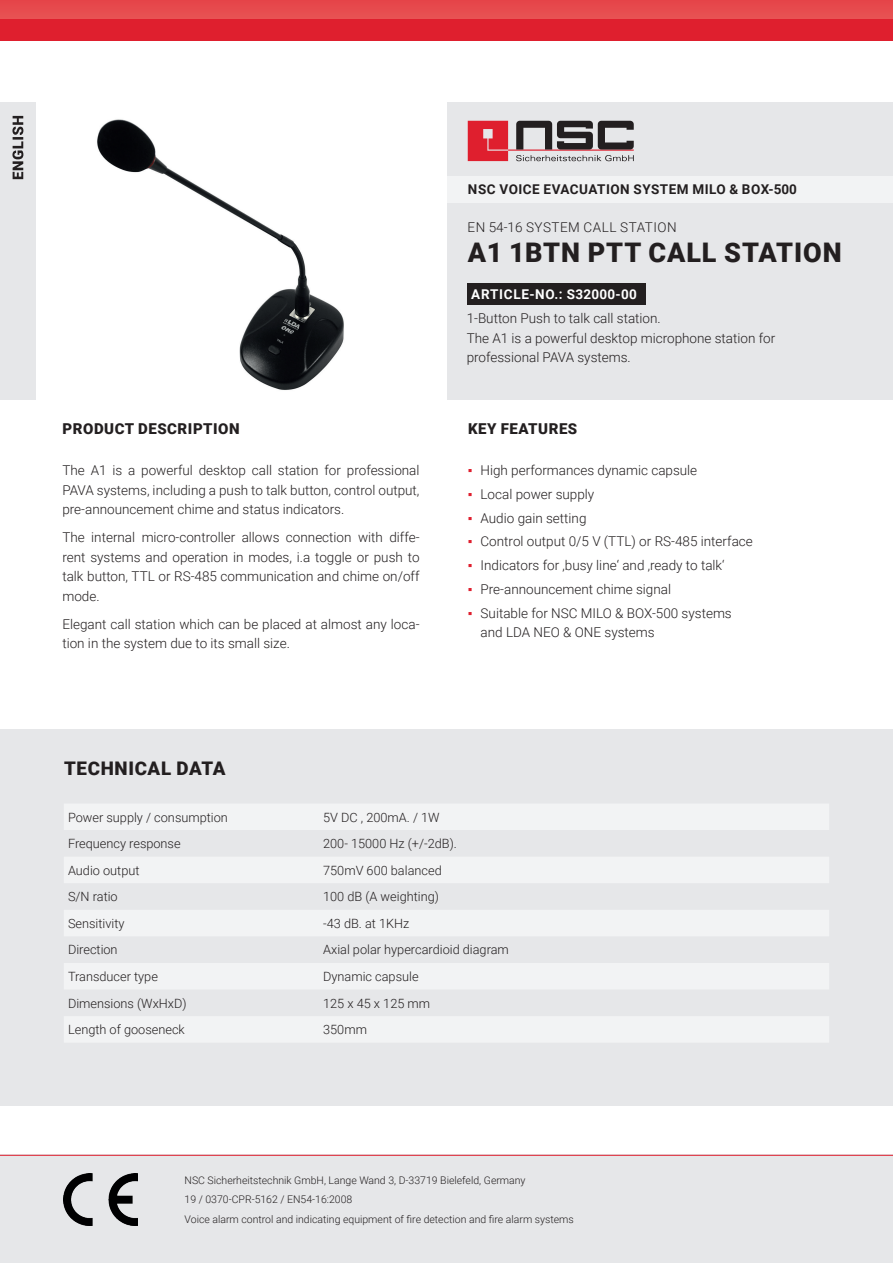
<style>
.page{position:relative;width:893px;height:1263px;background:#fff}
.page>*{position:absolute;margin:0;border:0;box-sizing:border-box;transform-origin:0 0}
.t1{font:900 27px "Roboto";letter-spacing:.035em;color:#231f20}
.t2{font:900 18.75px "Roboto";letter-spacing:.035em;color:#231f20}
.t3{font:900 15px "Roboto";letter-spacing:.035em;color:#231f20}
.t4{font:300 13.5px/19.5px "Roboto";color:#231f20}
.t5{font:700 13.5px "Roboto";letter-spacing:.035em;color:#231f20}
.t6{font:300 13.5px "Roboto";letter-spacing:.035em;color:#231f20}
.t7{font:700 13.5px "Roboto";letter-spacing:.035em;color:#fff}
.t8{font:300 12.75px "Roboto";color:#231f20}
.t9{font:300 10.5px/19.2px "Roboto";color:#231f20}
.s1{font-family:"Arial Narrow";font-weight:400;color:#df1f2e}
</style>
<div class="page">
<div style="left:0;top:0;width:893px;height:40px;background:#df1f2e"></div>
<div style="left:0;top:0;width:893px;height:19px;background:#e64b4e"></div>
<div style="left:0;top:729px;width:893px;height:377px;background:#e6e7e9"></div>
<div style="left:64px;top:804px;width:765px;height:26px;background:#f2f3f4"></div>
<svg style="left:64px;top:857px;width:765px;height:185px;fill:#f2f3f4"></svg>
<div style="left:0;top:102px;width:35px;height:298px;background:#e6e7e9"></div>
<svg style="left:12px;top:116px;width:11px;height:63px"></svg>
<div style="left:0;top:1155px;width:893px;height:108px;background:#e6e7e9"></div>
<hr style="left:0;top:1155px;width:893px;height:1px;background:#df1f2e">
<div style="left:446px;top:102px;width:447px;height:298px;background:#e6e7e9"></div>
<div style="left:467px;top:283px;width:178px;height:21px;background:#231f20"></div>
<svg style="left:468px;top:121px;width:166px;height:40px"></svg>
<div style="left:446px;top:176px;width:447px;height:27px;background:#f2f3f4"></div>
<img style="left:64px;top:1173px;width:73px;height:53px">
<img style="left:97px;top:119px;width:247px;height:271px">
<p class="t5" style="left:468px;top:180px;width:330px">NSC VOICE EVACUATION SYSTEM MILO &amp; BOX-500</p>
<p class="t6" style="left:468px;top:218px;width:211px">EN 54-16 SYSTEM CALL STATION</p>
<h1 class="t1" style="left:468px;top:234px;width:376px">A1 1BTN PTT CALL STATION</h1>
<p class="t7" style="left:471px;top:284px;width:167px">ARTICLE-NO.: S32000-00</p>
<p class="t3" style="left:63px;top:418px;width:179px">PRODUCT DESCRIPTION</p>
<p class="t4" style="left:62px;top:460px;width:359px;text-align:justify">The A1 is a powerful desktop call station for professional PAVA systems, including a push to talk button, control output, pre-announcement chime and status indicators.</p>
<p class="t4" style="left:62px;top:527px;width:359px;text-align:justify">The internal micro-controller allows connection with diffe&shy;rent systems and operation in modes, i.a toggle or push to talk button, TTL or RS-485 communication and chime on/off mode.</p>
<p class="t4" style="left:62px;top:613px;width:359px">Elegant call station which can be placed at almost any loca&shy;tion in the system due to its small size.</p>
<p class="t4" style="left:467px;top:308px;width:310px">1-Button Push to talk call station.<br>The A1 is a powerful desktop microphone station for professional PAVA systems.</p>
<p class="t3" style="left:468px;top:418px;width:111px">KEY FEATURES</p>
<p class="t4" style="left:468px;top:460px;width:231px"><span class="s1">▪</span> High performances dynamic capsule</p>
<p class="t4" style="left:468px;top:484px;width:128px"><span class="s1">▪</span> Local power supply</p>
<p class="t4" style="left:468px;top:508px;width:120px"><span class="s1">▪</span> Audio gain setting</p>
<p class="t4" style="left:468px;top:531px;width:287px"><span class="s1">▪</span> Control output 0/5 V (TTL) or RS-485 interface</p>
<p class="t4" style="left:468px;top:555px;width:258px"><span class="s1">▪</span> Indicators for ‚busy line‘ and ‚ready to talk‘</p>
<p class="t4" style="left:468px;top:579px;width:205px"><span class="s1">▪</span> Pre-announcement chime signal</p>
<p class="t4" style="left:481px;top:603px;width:253px;text-indent:-13px"><span class="s1">▪</span> Suitable for NSC MILO &amp; BOX-500 systems and LDA NEO &amp; ONE systems</p>
<h2 class="t2" style="left:64px;top:755px;width:163px">TECHNICAL DATA</h2>
<p class="t8" style="left:68px;top:808px;width:161px">Power supply / consumption</p>
<p class="t8" style="left:323px;top:808px;width:118px">5V DC , 200mA. / 1W</p>
<p class="t8" style="left:68px;top:835px;width:114px">Frequency response</p>
<p class="t8" style="left:323px;top:835px;width:135px">200- 15000 Hz (+/-2dB).</p>
<p class="t8" style="left:68px;top:861px;width:73px">Audio output</p>
<p class="t8" style="left:323px;top:861px;width:120px">750mV 600 balanced</p>
<p class="t8" style="left:68px;top:888px;width:51px">S/N ratio</p>
<p class="t8" style="left:323px;top:888px;width:117px">100 dB (A weighting)</p>
<p class="t8" style="left:68px;top:914px;width:58px">Sensitivity</p>
<p class="t8" style="left:323px;top:914px;width:88px">-43 dB. at 1KHz</p>
<p class="t8" style="left:68px;top:941px;width:51px">Direction</p>
<p class="t8" style="left:323px;top:941px;width:187px">Axial polar hypercardioid diagram</p>
<p class="t8" style="left:68px;top:967px;width:91px">Transducer type</p>
<p class="t8" style="left:323px;top:967px;width:97px">Dynamic capsule</p>
<p class="t8" style="left:68px;top:994px;width:120px">Dimensions (WxHxD)</p>
<p class="t8" style="left:323px;top:994px;width:108px">125 x 45 x 125 mm</p>
<p class="t8" style="left:68px;top:1021px;width:118px">Length of gooseneck</p>
<p class="t8" style="left:323px;top:1021px;width:45px">350mm</p>
<p class="t9" style="left:185px;top:1170px;width:391px">NSC Sicherheitstechnik GmbH, Lange Wand 3, D-33719 Bielefeld, Germany<br>19 / 0370-CPR-5162 / EN54-16:2008<br>Voice alarm control and indicating equipment of fire detection and fire alarm systems</p>
</div>
